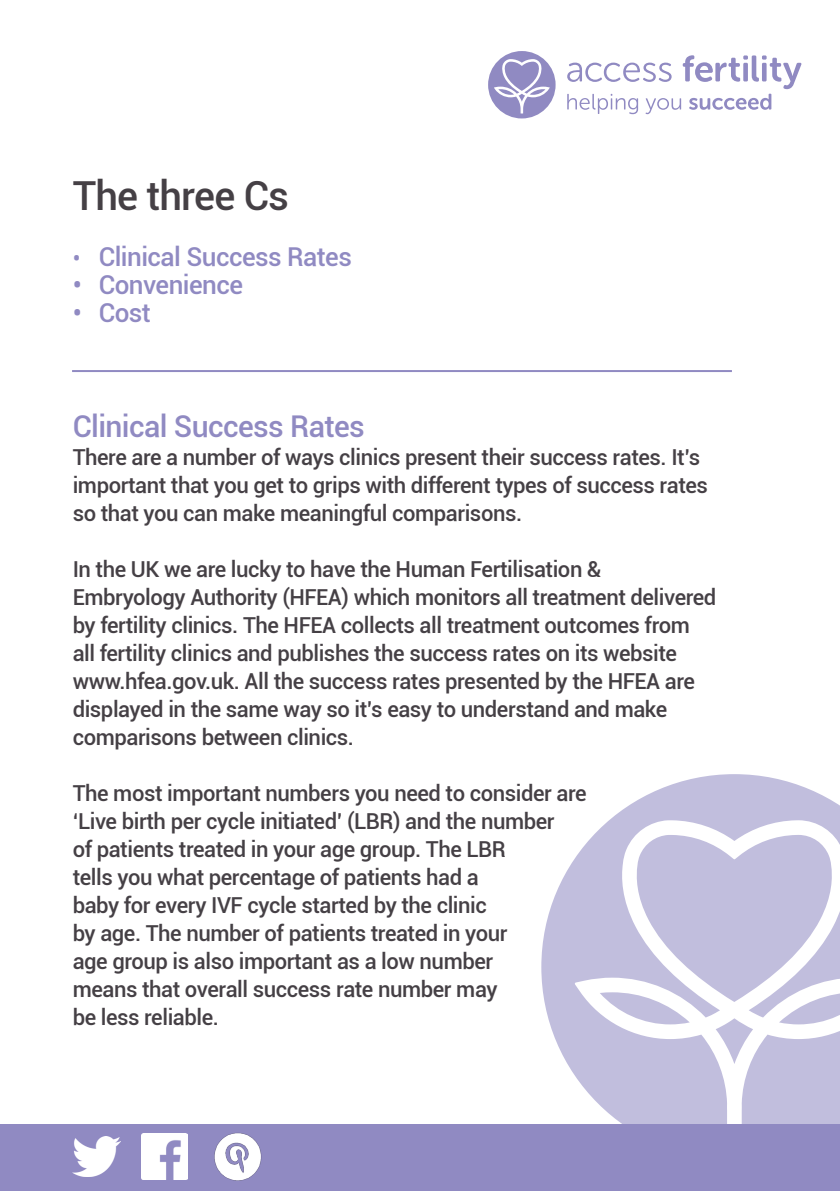
<style>
.page{position:relative;width:840px;height:1191px;background:#fff}
.page>*{position:absolute;margin:0;border:0;box-sizing:border-box;transform-origin:0 0}
.t1{font:500 40px "Roboto";letter-spacing:-.02em;color:#454045}
.t2{font:500 30px "Roboto";letter-spacing:-.02em;color:#908ac2}
.t3{font:500 26px "Roboto";letter-spacing:-.02em;color:#908ac2}
.t4{font:500 22px/28px "Roboto";letter-spacing:-.02em;color:#454045}
.s1{font-size:22px}
</style>
<div class="page">
<div style="left:488px;top:51px;width:67px;height:67px;background:#908ac2;border-radius:50%"></div>
<svg style="left:493px;top:59px;width:56px;height:54px"></svg>
<svg style="left:567px;top:55px;width:234px;height:59px"></svg>
<hr style="left:72px;top:370px;width:659px;height:2px;background:#908ac2">
<svg style="left:541px;top:774px;width:298px;height:300px;fill:#c1bedd"></svg>
<svg style="left:574px;top:820px;width:265px;height:304px;fill:#c1bedd"></svg>
<div style="left:0;top:1124px;width:839px;height:67px;background:#908ac2"></div>
<img style="left:72px;top:1137px;width:48px;height:39px">
<img style="left:142px;top:1133px;width:46px;height:46px">
<img style="left:214px;top:1132px;width:48px;height:49px">
<p class="t1" style="left:73px;top:168px;width:218px">The three Cs</p>
<p class="t3" style="left:73px;top:238px;width:280px"><span class="s1">•</span> Clinical Success Rates</p>
<p class="t3" style="left:73px;top:266px;width:172px">• Convenience</p>
<p class="t3" style="left:73px;top:294px;width:80px">• Cost</p>
<p class="t2" style="left:73px;top:405px;width:293px">Clinical Success Rates</p>
<p class="t4" style="left:73px;top:442px;width:636px">There are a number of ways clinics present their success rates. It’s important that you get to grips with different types of success rates so that you can make meaningful comparisons.</p>
<p class="t4" style="left:73px;top:554px;width:645px">In the UK we are lucky to have the Human Fertilisation &amp; Embryology Authority (HFEA) which monitors all treatment delivered by fertility clinics. The HFEA collects all treatment outcomes from all fertility clinics and publishes the success rates on its website www.hfea.gov.uk. All the success rates presented by the HFEA are displayed in the same way so it’s easy to understand and make comparisons between clinics.</p>
<p class="t4" style="left:73px;top:778px;width:515px">The most important numbers you need to consider are ‘Live birth per cycle initiated’ (LBR) and the number<br>of patients treated in your age group. The LBR<br>tells you what percentage of patients had a<br>baby for every IVF cycle started by the clinic<br>by age. The number of patients treated in your<br>age group is also important as a low number<br>means that overall success rate number may<br>be less reliable.</p>
</div>
